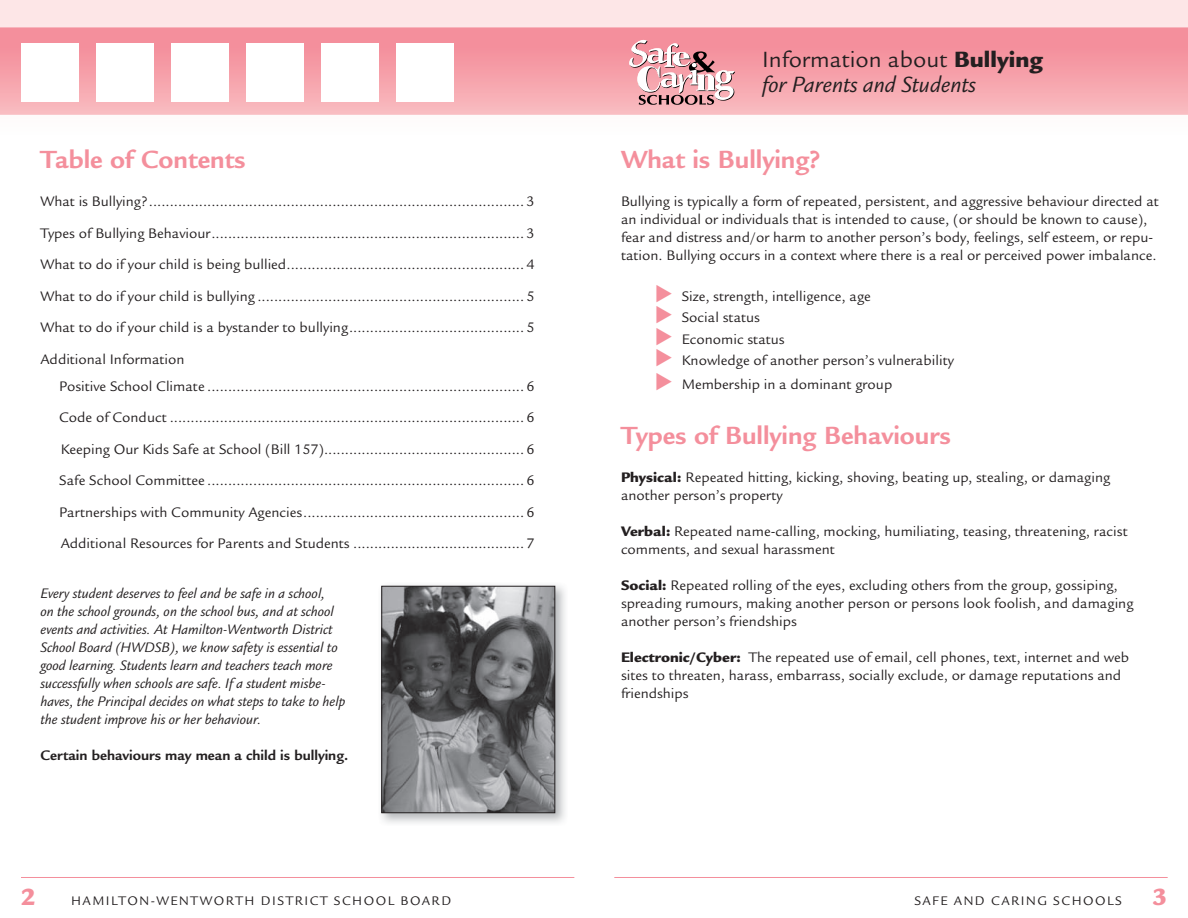
<style>
.page{position:relative;width:1188px;height:918px;background:#fff}
.page>*{position:absolute;margin:0;border:0;box-sizing:border-box;transform-origin:0 0}
.t1{font:700 27px "Legacy Sans Std";color:#f48f9c}
.t2{font:900 25.5px "Legacy Sans Std";color:#f48f9c}
.t3{font:italic 24px/25.5px "Legacy Sans Std";color:#231f20}
.t4{font:15px/31.5px "Legacy Sans Std";color:#231f20}
.t5{font:italic 15px/18px "Legacy Sans Std";color:#231f20}
.t6{font:700 15px "Legacy Sans Std";color:#231f20}
.t7{font:13.5px "Legacy Sans Std";letter-spacing:.11em;color:#231f20}
.s1{font-style:normal}
.s2{font-weight:900;font-style:normal}
.s3{color:#f48f9c}
.s4{font-weight:900}
.s5{font-weight:900;font-size:25.5px;color:#f48f9c}
</style>
<div class="page">
<div style="left:0;top:0;width:1188px;height:27px;background:#fde6e7"></div>
<hr style="left:21px;top:877px;width:553px;height:1px;background:#f48f9c">
<hr style="left:614px;top:877px;width:554px;height:1px;background:#f48f9c">
<svg style="left:629px;top:40px;width:106px;height:65px"></svg>
<img style="left:381px;top:585px;width:184px;height:238px">
<img style="left:383px;top:588px;width:170px;height:223px">
<div style="left:381px;top:586px;width:174px;height:227px;border:1px solid #231f20"></div>
<h1 class="t1" style="left:40px;top:144px;width:207px">Table of Contents</h1>
<p class="t4" style="left:40px;top:186px;width:496px;text-align:justify">What is Bullying? .......................................................................................... 3<br>Types of Bullying Behaviour ........................................................................... 3<br>What to do if your child is being bullied ......................................................... 4<br>What to do if your child is bullying ................................................................ 5<br>What to do if your child is a bystander to bullying .......................................... 5<br>Additional Information</p>
<p class="t4" style="left:59px;top:370px;width:477px;text-align:justify">Positive School Climate ............................................................................ 6<br>Code of Conduct ..................................................................................... 6<br>Keeping Our Kids Safe at School (Bill 157) ................................................ 6<br>Safe School Committee ............................................................................ 6<br>Partnerships with Community Agencies ..................................................... 6<br>Additional Resources for Parents and Students ......................................... 7</p>
<p class="t5" style="left:40px;top:584px;width:306px">Every student deserves to feel and be safe in a school,<br>on the school grounds, on the school bus, and at school events and activities. At Hamilton-Wentworth District School Board (HWDSB), we know safety is essential to good learning. Students learn and teachers teach more successfully when schools are safe. If a student misbe&shy;haves, the Principal decides on what steps to take to help the student improve his or her behaviour.</p>
<p class="t6" style="left:40px;top:746px;width:309px">Certain behaviours may mean a child is bullying.</p>
<h3 class="t3" style="left:762px;top:47px;width:282px"><span class="s1">Information about</span> <span class="s2">Bullying </span>for Parents and Students</h3>
<h1 class="t1" style="left:621px;top:144px;width:201px">What is Bullying?</h1>
<p class="t4" style="left:621px;top:193px;width:539px;line-height:18px">Bullying is typically a form of repeated, persistent, and aggressive behaviour directed at an individual or individuals that is intended to cause, (or should be known to cause), fear and distress and/or harm to another person’s body, feelings, self esteem, or repu&shy;tation. Bullying occurs in a context where there is a real or perceived power imbalance.</p>
<p class="t4" style="left:655px;top:280px;width:218px"><span class="s3">◆</span> Size, strength, intelligence, age</p>
<p class="t4" style="left:655px;top:302px;width:107px"><span class="s3">◆</span> Social status</p>
<p class="t4" style="left:655px;top:323px;width:132px"><span class="s3">◆</span> Economic status</p>
<p class="t4" style="left:655px;top:345px;width:301px"><span class="s3">◆</span> Knowledge of another person’s vulnerability</p>
<p class="t4" style="left:655px;top:368px;width:239px"><span class="s3">◆</span> Membership in a dominant group</p>
<h1 class="t1" style="left:621px;top:420px;width:331px">Types of Bullying Behaviours</h1>
<p class="t4" style="left:621px;top:468px;width:491px;line-height:18px"><span class="s4">Physical:</span> Repeated hitting, kicking, shoving, beating up, stealing, or damaging another person’s property</p>
<p class="t4" style="left:621px;top:522px;width:508px;line-height:18px"><span class="s4">Verbal:</span> Repeated name-calling, mocking, humiliating, teasing, threatening, racist comments, and sexual harassment</p>
<p class="t4" style="left:621px;top:576px;width:514px;line-height:18px"><span class="s4">Social:</span> Repeated rolling of the eyes, excluding others from the group, gossiping, spreading rumours, making another person or persons look foolish, and damaging another person’s friendships</p>
<p class="t4" style="left:621px;top:648px;width:510px;line-height:18px"><span class="s4">Electronic/Cyber:</span> The repeated use of email, cell phones, text, internet and web sites to threaten, harass, embarrass, socially exclude, or damage reputations and friendships</p>
<h2 class="t2" style="left:21px;top:881px;width:16px">2</h2>
<p class="t7" style="left:71px;top:893px;width:381px">HAMILTON-WENTWORTH DISTRICT SCHOOL BOARD</p>
<p class="t7" style="left:914px;top:893px;width:254px">SAFE AND CARING SCHOOLS <span class="s5">3</span></p>
</div>
